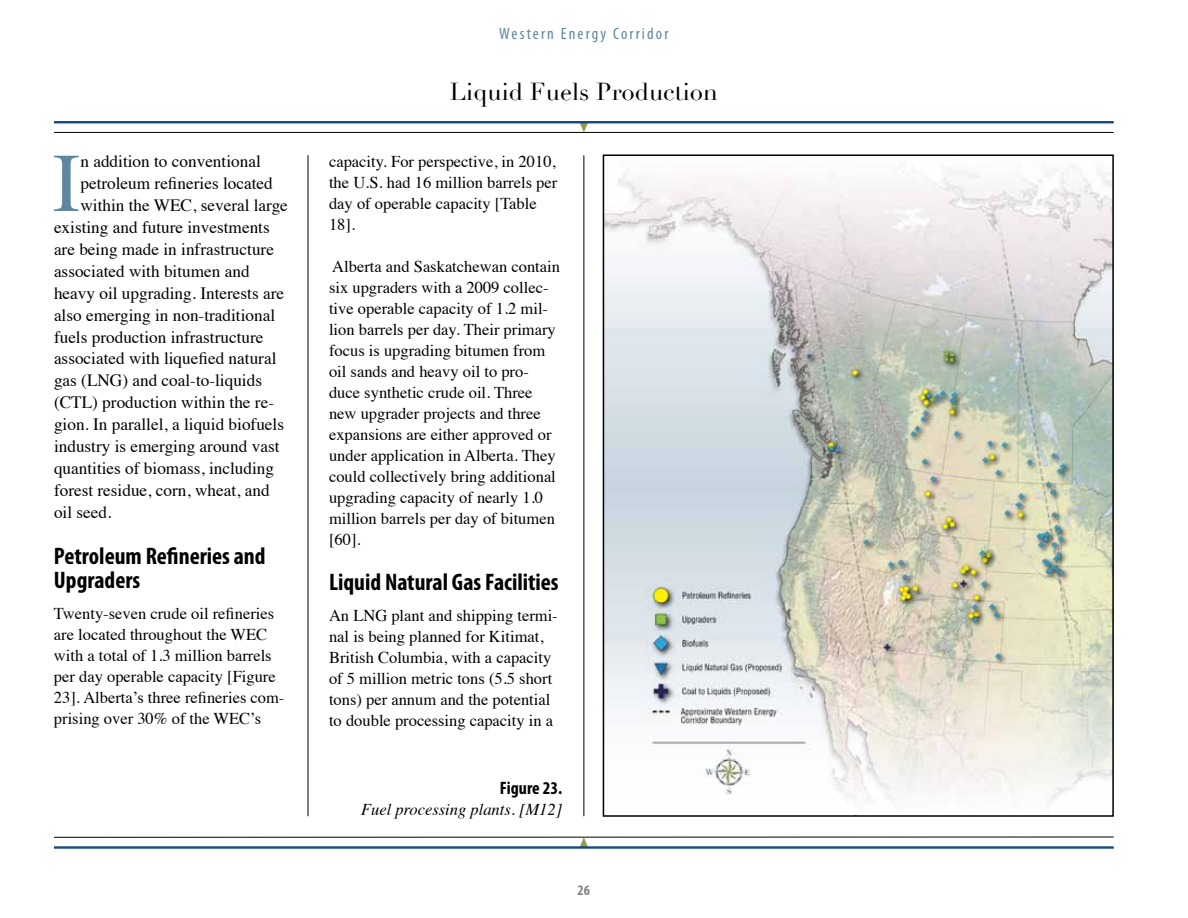
<style>
.page{position:relative;width:1188px;height:918px;background:#fff}
.page>*{position:absolute;margin:0;border:0;box-sizing:border-box;transform-origin:0 0}
.t1{font:83.55px "Times";color:#5d87a1}
.t2{font:700 condensed 24px/24px "Myriad Pro";color:#000}
.t3{font:24px "Didot";color:#000}
.t4{font:700 condensed 18px "Myriad Pro";color:#000}
.t5{font:17.25px "Times";color:#000}
.t6{font:16.5px/21px "Times";color:#000}
.t7{font:italic 16.5px "Times";color:#000}
.t8{font:condensed 16.5px "Myriad Pro";letter-spacing:.13em;color:#5d87a1}
.t9{font:700 condensed 14.55px "Myriad Pro";color:#808285}
</style>
<div class="page">
<svg style="left:579px;top:123px;width:9px;height:9px"></svg>
<svg style="left:580px;top:838px;width:8px;height:8px"></svg>
<hr style="left:54px;top:121px;width:1060px;height:2px;background:#174a7c">
<hr style="left:54px;top:846px;width:1060px;height:3px;background:#174a7c">
<hr style="left:54px;top:132px;width:1060px;height:1px;background:#000">
<hr style="left:54px;top:837px;width:1060px;height:1px;background:#000">
<hr style="left:584px;top:155px;width:1px;height:661px;background:#000">
<hr style="left:308px;top:155px;width:1px;height:661px;background:#000">
<img style="left:606px;top:164px;width:505px;height:639px">
<div style="left:603px;top:154px;width:511px;height:663px;border:2px solid #000"></div>
<h1 class="t1" style="left:53px;top:105px;width:29px">I</h1>
<p class="t5" style="left:80px;top:145px;width:182px">n addition to conventional</p>
<p class="t5" style="left:80px;top:167px;width:194px">petroleum refineries located</p>
<p class="t5" style="left:80px;top:189px;width:209px">within the WEC, several large</p>
<p class="t5" style="left:54px;top:211px;width:217px">existing and future investments</p>
<p class="t5" style="left:54px;top:233px;width:222px">are being made in infrastructure</p>
<p class="t5" style="left:54px;top:255px;width:197px">associated with bitumen and</p>
<p class="t5" style="left:54px;top:277px;width:232px">heavy oil upgrading. Interests are</p>
<p class="t5" style="left:54px;top:299px;width:223px">also emerging in non-traditional</p>
<p class="t5" style="left:54px;top:321px;width:211px">fuels production infrastructure</p>
<p class="t5" style="left:54px;top:343px;width:224px">associated with liquefied natural</p>
<p class="t5" style="left:54px;top:364px;width:210px">gas (LNG) and coal-to-liquids</p>
<p class="t5" style="left:54px;top:386px;width:222px">(CTL) production within the re-</p>
<p class="t5" style="left:54px;top:408px;width:232px">gion. In parallel, a liquid biofuels</p>
<p class="t5" style="left:54px;top:430px;width:227px">industry is emerging around vast</p>
<p class="t5" style="left:54px;top:452px;width:222px">quantities of biomass, including</p>
<p class="t5" style="left:54px;top:474px;width:217px">forest residue, corn, wheat, and</p>
<p class="t5" style="left:54px;top:496px;width:59px">oil seed.</p>
<h2 class="t2" style="left:54px;top:543px;width:213px">Petroleum Refineries and<br>Upgraders</h2>
<p class="t6" style="left:54px;top:602px;width:232px">Twenty-seven crude oil refineries are located throughout the WEC with a total of 1.3 million barrels per day operable capacity [Figure 23]. Alberta’s three refineries com&shy;prising over 30% of the WEC’s</p>
<p class="t8" style="left:499px;top:24px;width:171px">Western Energy Corridor</p>
<h2 class="t3" style="left:450px;top:77px;width:270px">Liquid Fuels Production</h2>
<p class="t6" style="left:329px;top:149px;width:230px">capacity. For perspective, in 2010, the U.S. had 16 million barrels per day of operable capacity [Table<br>18].</p>
<p class="t6" style="left:329px;top:254px;width:232px">Alberta and Saskatchewan contain six upgraders with a 2009 collec&shy;tive operable capacity of 1.2 mil&shy;lion barrels per day. Their primary focus is upgrading bitumen from oil sands and heavy oil to pro&shy;duce synthetic crude oil. Three new upgrader projects and three expansions are either approved or under application in Alberta. They could collectively bring additional upgrading capacity of nearly 1.0 million barrels per day of bitumen [60].</p>
<h2 class="t2" style="left:329px;top:569px;width:231px">Liquid Natural Gas Facilities</h2>
<p class="t6" style="left:329px;top:604px;width:230px">An LNG plant and shipping termi&shy;nal is being planned for Kitimat, British Columbia, with a capacity of 5 million metric tons (5.5 short tons) per annum and the potential to double processing capacity in a</p>
<p class="t4" style="left:500px;top:777px;width:64px">Figure 23.</p>
<p class="t7" style="left:361px;top:795px;width:203px">Fuel processing plants. [M12]</p>
<p class="t9" style="left:578px;top:881px;width:14px">26</p>
</div>
